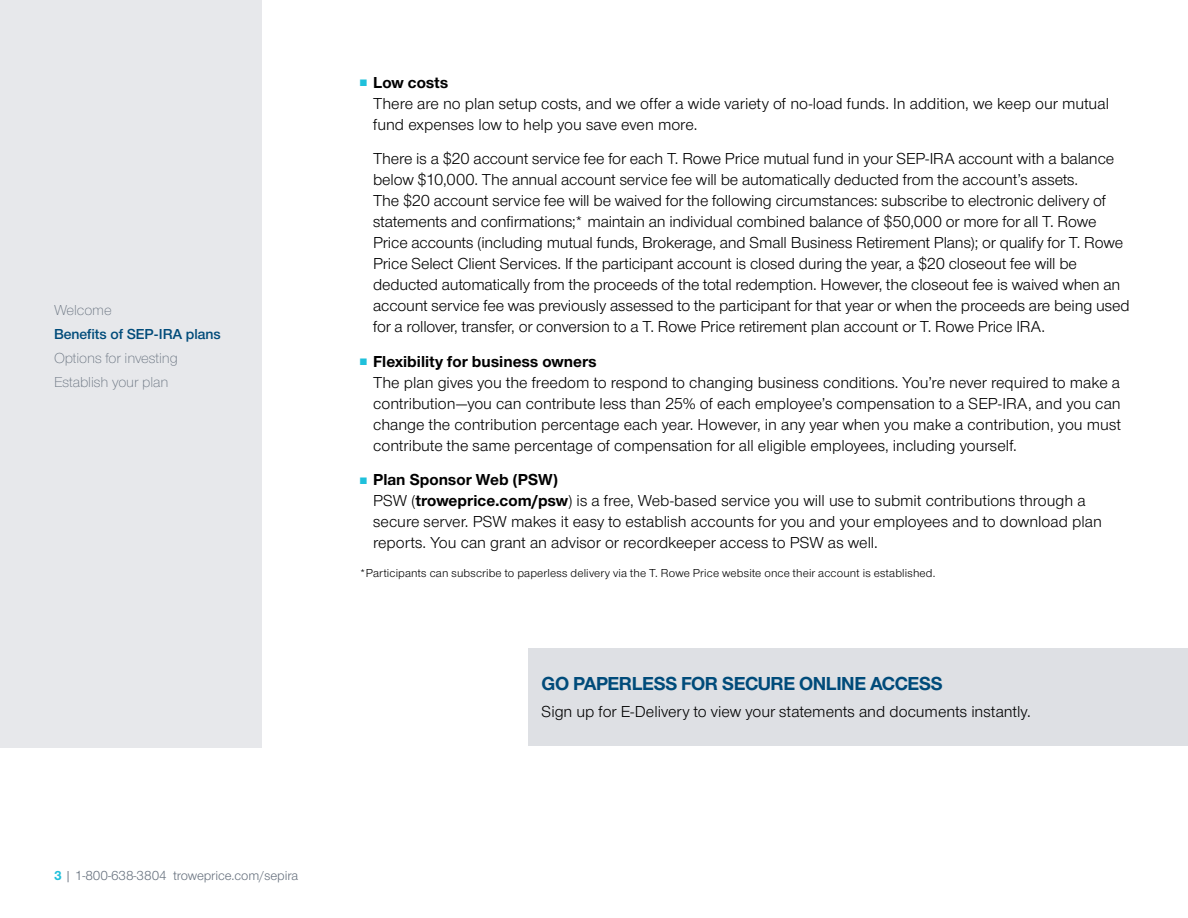
<style>
.page{position:relative;width:1188px;height:918px;background:#fff}
.page>*{position:absolute;margin:0;border:0;box-sizing:border-box;transform-origin:0 0}
.t1{font:700 19.5px "Nimbus Sans Novus";letter-spacing:-.025em;color:#004b7a}
.t2{font:16.5px/21px "Nimbus Sans Novus";letter-spacing:-.005em;color:#000}
.t3{font:700 16.5px "Nimbus Sans Novus";color:#000}
.t4{font:300 15px/24px "Nimbus Sans Novus";letter-spacing:-.005em;color:#67717e}
.t5{font:600 15px "Nimbus Sans Novus";letter-spacing:-.005em;color:#004b7a}
.t6{font:13.5px "Nimbus Sans Novus";letter-spacing:-.005em;color:#67717e}
.t7{font:12px "Nimbus Sans Novus";letter-spacing:.015em;color:#000}
.s1{font-weight:700;color:#1fc0db}
.s2{font-weight:700}
</style>
<div class="page">
<div style="left:0;top:0;width:262px;height:748px;background:#e7e8eb"></div>
<div style="left:528px;top:648px;width:660px;height:98px;background:#dee0e4"></div>
<p class="t4" style="left:54px;top:298px;width:59px">Welcome</p>
<p class="t5" style="left:54px;top:325px;width:168px">Benefits of SEP-IRA plans</p>
<p class="t4" style="left:54px;top:346px;width:125px">Options for investing<br>Establish your plan</p>
<p class="t6" style="left:54px;top:867px;width:246px"><span class="s1">3</span> | 1-800-638-3804 troweprice.com/sepira</p>
<p class="t3" style="left:373px;top:71px;width:77px">Low costs</p>
<p class="t2" style="left:373px;top:92px;width:737px">There are no plan setup costs, and we offer a wide variety of no-load funds. In addition, we keep our mutual fund expenses low to help you save even more.</p>
<p class="t2" style="left:373px;top:148px;width:758px">There is a $20 account service fee for each T. Rowe Price mutual fund in your SEP-IRA account with a balance below $10,000. The annual account service fee will be automatically deducted from the account’s assets.<br>The $20 account service fee will be waived for the following circumstances: subscribe to electronic delivery of statements and confirmations;* maintain an individual combined balance of $50,000 or more for all T. Rowe Price accounts (including mutual funds, Brokerage, and Small Business Retirement Plans); or qualify for T. Rowe Price Select Client Services. If the participant account is closed during the year, a $20 closeout fee will be deducted automatically from the proceeds of the total redemption. However, the closeout fee is waived when an account service fee was previously assessed to the participant for that year or when the proceeds are being used for a rollover, transfer, or conversion to a T. Rowe Price retirement plan account or T. Rowe Price IRA.</p>
<p class="t3" style="left:373px;top:350px;width:225px">Flexibility for business owners</p>
<p class="t2" style="left:373px;top:371px;width:749px;text-align:justify">The plan gives you the freedom to respond to changing business conditions. You’re never required to make a contribution—you can contribute less than 25% of each employee’s compensation to a SEP-IRA, and you can change the contribution percentage each year. However, in any year when you make a contribution, you must contribute the same percentage of compensation for all eligible employees, including yourself.</p>
<p class="t2" style="left:373px;top:469px;width:730px"><span class="s2">Plan Sponsor Web (PSW)<br></span>PSW (<span class="s2">troweprice.com/psw</span>) is a free, Web-based service you will use to submit contributions through a secure server. PSW makes it easy to establish accounts for you and your employees and to download plan reports. You can grant an advisor or recordkeeper access to PSW as well.</p>
<p class="t7" style="left:360px;top:565px;width:577px">*Participants can subscribe to paperless delivery via the T. Rowe Price website once their account is established.</p>
<p class="t1" style="left:542px;top:670px;width:403px">GO PAPERLESS FOR SECURE ONLINE ACCESS</p>
<p class="t2" style="left:542px;top:701px;width:491px">Sign up for E-Delivery to view your statements and documents instantly.</p>
</div>
